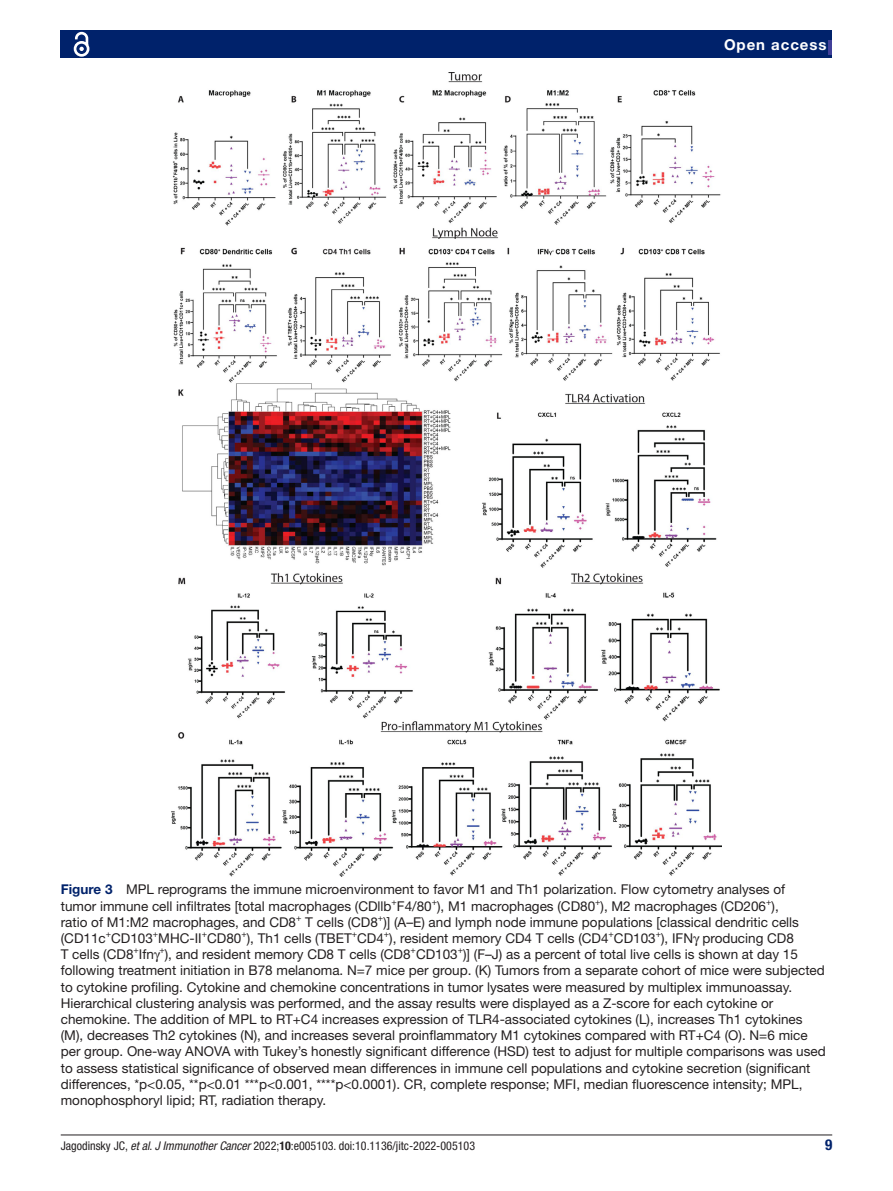
<style>
.page{position:relative;width:893px;height:1191px;background:#fff}
.page>*{position:absolute;margin:0;border:0;box-sizing:border-box;transform-origin:0 0}
.t1{font:700 15px "Helvetica Neue LT Std";letter-spacing:.065em;color:#fff}
.t2{font:700 condensed 15px "Helvetica Neue LT Std";color:#00226b}
.t3{font:13.5px/16.2px "Helvetica Neue LT Std";color:#231f20}
.t4{font:condensed 12px "Helvetica Neue LT Std";color:#231f20}
.t5{font:9px "Helvetica Neue LT Std";color:#231f20}
.s1{font-weight:700;color:#00226b}
.s2{font-style:italic}
.s3{font-weight:700}
</style>
<div class="page">
<hr style="left:61px;top:1134px;width:771px;height:1px;background:#231f20">
<div style="left:61px;top:31px;width:771px;height:27px;background:#00226b"></div>
<hr style="left:828px;top:40px;width:4px;height:15px;background:#414099">
<svg style="left:73px;top:31px;width:17px;height:26px"></svg>
<img style="left:172px;top:73px;width:549px;height:803px">
<p class="t1" style="left:724px;top:35px;width:104px">Open access</p>
<p class="t3" style="left:61px;top:881px;width:726px"><span class="s1">Figure 3</span> MPL reprograms the immune microenvironment to favor M1 and Th1 polarization. Flow cytometry analyses of tumor immune cell infiltrates [total macrophages (CDllb F4/80 ), M1 macrophages (CD80 ), M2 macrophages (CD206 ),</p>
<p class="t5" style="left:392px;top:896px;width:7px">+</p>
<p class="t5" style="left:432px;top:896px;width:7px">+</p>
<p class="t5" style="left:595px;top:896px;width:7px">+</p>
<p class="t5" style="left:766px;top:896px;width:7px">+</p>
<p class="t5" style="left:378px;top:912px;width:7px">+</p>
<p class="t3" style="left:61px;top:930px;width:735px">(CD11c<sup>+</sup>CD103<sup>+</sup>MHC-II<sup>+</sup>CD80<sup>+</sup>), Th1 cells (TBET<sup>+</sup>CD4<sup>+</sup>), resident memory CD4 T cells (CD4<sup>+</sup>CD103<sup>+</sup>), IFN producing CD8<br>T cells (CD8 Ifn</p>
<p class="t3" style="left:61px;top:913px;width:237px">ratio of M1:M2 macrophages, and CD8</p>
<p class="t5" style="left:296px;top:912px;width:7px">+</p>
<p class="t3" style="left:305px;top:913px;width:495px">T cells (CD8 )] (A–E) and lymph node immune populations [classical dendritic cells</p>
<p class="t5" style="left:411px;top:944px;width:7px">+</p>
<p class="t5" style="left:458px;top:944px;width:7px">+</p>
<p class="t3" style="left:61px;top:962px;width:767px">following treatment initiation in B78 melanoma. N=7 mice per group. (K) Tumors from a separate cohort of mice were subjected to cytokine profiling. Cytokine and chemokine concentrations in tumor lysates were measured by multiplex immunoassay.<br>Hierarchical clustering analysis was performed, and the assay results were displayed as a Z-score for each cytokine or chemokine. The addition of MPL to RT+C4 increases expression of TLR4-associated cytokines (L), increases Th1 cytokines (M), decreases Th2 cytokines (N), and increases several proinflammatory M1 cytokines compared with RT+C4 (O). N=6 mice per group. One-way ANOVA with Tukey’s honestly significant difference (HSD) test to adjust for multiple comparisons was used to assess statistical significance of observed mean differences in immune cell populations and cytokine secretion (significant differences, *p&lt;0.05, **p&lt;0.01 ***p&lt;0.001, ****p&lt;0.0001). CR, complete response; MFI, median fluorescence intensity; MPL, monophosphoryl lipid; RT, radiation therapy.</p>
<p class="t5" style="left:134px;top:944px;width:7px">+</p>
<p class="t5" style="left:159px;top:944px;width:7px">+</p>
<p class="t3" style="left:165px;top:946px;width:635px">), and resident memory CD8 T cells (CD8 CD103 )] (F–J) as a percent of total live cells is shown at day 15</p>
<p class="t4" style="left:61px;top:1138px;width:416px">Jagodinsky JC, <span class="s2">et al</span>. <span class="s2">J Immunother Cancer</span> 2022;<span class="s3">10</span>:e005103. doi:10.1136/jitc-2022-005103</p>
<p class="t2" style="left:825px;top:1135px;width:9px">9</p>
</div>
